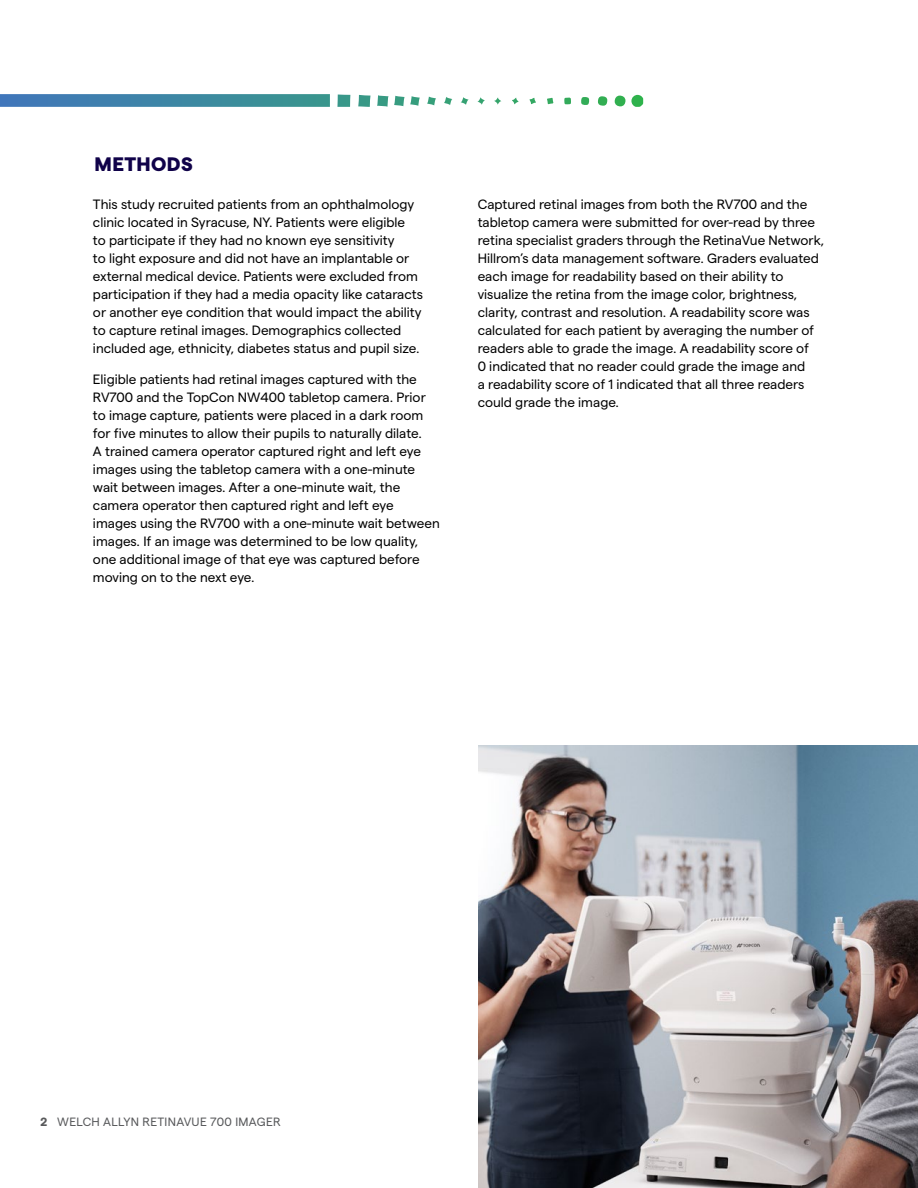
<style>
.page{position:relative;width:918px;height:1188px;background:#fff}
.page>*{position:absolute;margin:0;border:0;box-sizing:border-box;transform-origin:0 0}
.t1{font:800 19.5px "Matter";letter-spacing:.025em;color:#100249}
.t2{font:13.5px/18px "Matter";color:#000}
.t3{font:12px "Matter";letter-spacing:.025em;color:#58595b}
.s1{font-weight:700}
</style>
<div class="page">
<svg style="left:0;top:94px;width:643px;height:13px"></svg>
<img style="left:478px;top:746px;width:440px;height:442px">
<h1 class="t1" style="left:94px;top:150px;width:100px">METHODS</h1>
<p class="t2" style="left:93px;top:194px;width:332px">This study recruited patients from an ophthalmology clinic located in Syracuse, NY. Patients were eligible<br>to participate if they had no known eye sensitivity<br>to light exposure and did not have an implantable or external medical device. Patients were excluded from participation if they had a media opacity like cataracts or another eye condition that would impact the ability to capture retinal images. Demographics collected included age, ethnicity, diabetes status and pupil size.</p>
<p class="t2" style="left:93px;top:369px;width:348px">Eligible patients had retinal images captured with the RV700 and the TopCon NW400 tabletop camera. Prior to image capture, patients were placed in a dark room for five minutes to allow their pupils to naturally dilate.<br>A trained camera operator captured right and left eye images using the tabletop camera with a one-minute wait between images. After a one-minute wait, the camera operator then captured right and left eye images using the RV700 with a one-minute wait between images. If an image was determined to be low quality, one additional image of that eye was captured before moving on to the next eye.</p>
<p class="t2" style="left:478px;top:194px;width:348px">Captured retinal images from both the RV700 and the tabletop camera were submitted for over-read by three retina specialist graders through the RetinaVue Network, Hillrom’s data management software. Graders evaluated each image for readability based on their ability to visualize the retina from the image color, brightness, clarity, contrast and resolution. A readability score was calculated for each patient by averaging the number of readers able to grade the image. A readability score of<br>0 indicated that no reader could grade the image and<br>a readability score of 1 indicated that all three readers could grade the image.</p>
<p class="t3" style="left:41px;top:1113px;width:242px"><span class="s1">2</span> WELCH ALLYN RETINAVUE 700 IMAGER</p>
</div>
